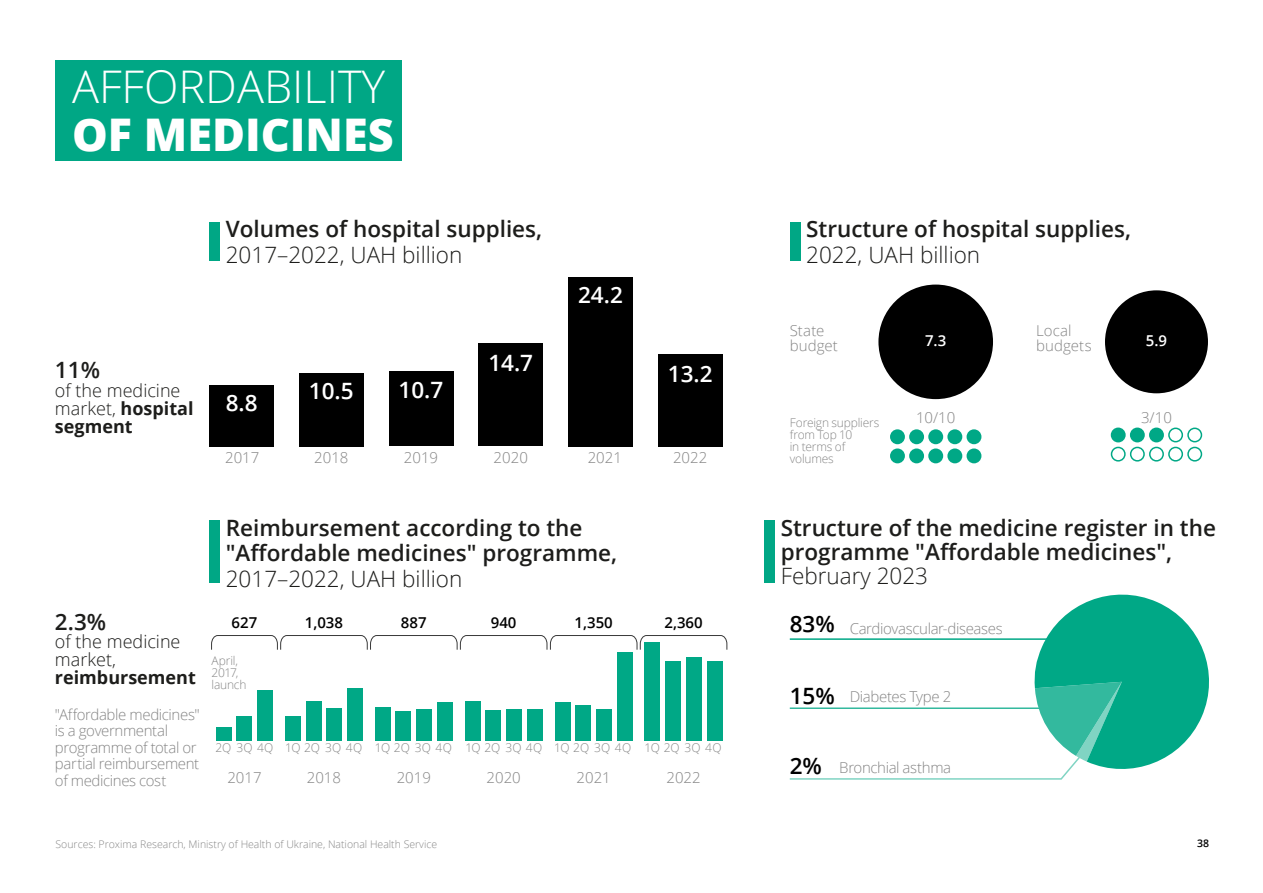
<style>
.page{position:relative;width:1263px;height:893px;background:#fff}
.page>*{position:absolute;margin:0;border:0;box-sizing:border-box;transform-origin:0 0}
.t1{font:300 45px "Open Sans";color:#fff}
.t2{font:800 45px "Open Sans";color:#fff}
.t3{font:600 22.5px/25.5px "Open Sans";color:#1d1d1b}
.t4{font:300 22.5px "Open Sans";color:#1d1d1b}
.t5{font:600 22.5px "Open Sans";color:#fff}
.t6{font:600 22.5px "Open Sans";color:#000}
.t7{font:300 18px/18px "Open Sans";color:#1d1d1b}
.t8{font:700 18px "Open Sans";color:#1d1d1b}
.t9{font:300 15px/16.5px "Open Sans";letter-spacing:-.025em;color:#868686}
.t10{font:300 15px/15px "Open Sans";color:#858585}
.t11{font:600 15px "Open Sans";color:#000}
.t12{font:600 15px "Open Sans";color:#fff}
.t13{font:300 12px/12px "Open Sans";letter-spacing:-.015em;color:#878787}
.t14{font:300 12px "Open Sans";letter-spacing:.01em;color:#858585}
.t15{font:300 10.5px "Open Sans";color:#878787}
.t16{font:600 10.5px "Open Sans";color:#000}
.s1{font-weight:700}
.s2{color:#878787}
</style>
<div class="page">
<div style="left:216px;top:727px;width:15px;height:14px;background:#00a886"></div>
<div style="left:237px;top:716px;width:15px;height:25px;background:#00a886"></div>
<div style="left:257px;top:690px;width:16px;height:51px;background:#00a886"></div>
<div style="left:285px;top:716px;width:16px;height:25px;background:#00a886"></div>
<div style="left:306px;top:701px;width:15px;height:40px;background:#00a886"></div>
<div style="left:327px;top:708px;width:15px;height:33px;background:#00a886"></div>
<div style="left:347px;top:689px;width:16px;height:52px;background:#00a886"></div>
<div style="left:375px;top:707px;width:15px;height:34px;background:#00a886"></div>
<div style="left:396px;top:711px;width:15px;height:30px;background:#00a886"></div>
<div style="left:416px;top:709px;width:16px;height:32px;background:#00a886"></div>
<div style="left:437px;top:702px;width:16px;height:39px;background:#00a886"></div>
<div style="left:465px;top:701px;width:15px;height:40px;background:#00a886"></div>
<div style="left:485px;top:710px;width:16px;height:31px;background:#00a886"></div>
<div style="left:506px;top:709px;width:16px;height:32px;background:#00a886"></div>
<div style="left:527px;top:709px;width:16px;height:32px;background:#00a886"></div>
<div style="left:555px;top:702px;width:15px;height:39px;background:#00a886"></div>
<div style="left:575px;top:706px;width:16px;height:35px;background:#00a886"></div>
<div style="left:596px;top:709px;width:16px;height:32px;background:#00a886"></div>
<div style="left:617px;top:652px;width:16px;height:89px;background:#00a886"></div>
<div style="left:645px;top:643px;width:15px;height:98px;background:#00a886"></div>
<div style="left:665px;top:662px;width:16px;height:79px;background:#00a886"></div>
<div style="left:686px;top:657px;width:16px;height:84px;background:#00a886"></div>
<div style="left:707px;top:661px;width:15px;height:80px;background:#00a886"></div>
<svg style="left:211px;top:635px;width:516px;height:15px"></svg>
<div style="left:890px;top:429px;width:15px;height:15px;background:#00a886;border-radius:50%"></div>
<div style="left:909px;top:429px;width:15px;height:15px;background:#00a886;border-radius:50%"></div>
<div style="left:928px;top:429px;width:15px;height:15px;background:#00a886;border-radius:50%"></div>
<div style="left:947px;top:429px;width:15px;height:15px;background:#00a886;border-radius:50%"></div>
<div style="left:966px;top:429px;width:15px;height:15px;background:#00a886;border-radius:50%"></div>
<div style="left:890px;top:448px;width:15px;height:15px;background:#00a886;border-radius:50%"></div>
<div style="left:909px;top:448px;width:15px;height:15px;background:#00a886;border-radius:50%"></div>
<div style="left:928px;top:448px;width:15px;height:15px;background:#00a886;border-radius:50%"></div>
<div style="left:947px;top:448px;width:15px;height:15px;background:#00a886;border-radius:50%"></div>
<div style="left:966px;top:448px;width:15px;height:15px;background:#00a886;border-radius:50%"></div>
<svg style="left:789px;top:594px;width:420px;height:186px"></svg>
<div style="left:209px;top:385px;width:65px;height:61px;background:#000"></div>
<div style="left:299px;top:373px;width:65px;height:73px;background:#000"></div>
<div style="left:389px;top:371px;width:64px;height:75px;background:#000"></div>
<div style="left:478px;top:343px;width:65px;height:103px;background:#000"></div>
<div style="left:568px;top:277px;width:65px;height:169px;background:#000"></div>
<div style="left:658px;top:354px;width:64px;height:92px;background:#000"></div>
<div style="left:878px;top:285px;width:115px;height:114px;background:#000;border-radius:57px"></div>
<svg style="left:1111px;top:428px;width:91px;height:34px"></svg>
<div style="left:1105px;top:290px;width:103px;height:103px;background:#000;border-radius:51px"></div>
<div style="left:56px;top:60px;width:346px;height:53px;background:#00a785"></div>
<div style="left:56px;top:108px;width:346px;height:53px;background:#00a785"></div>
<div style="left:209px;top:520px;width:11px;height:63px;background:#00a785"></div>
<div style="left:209px;top:222px;width:11px;height:39px;background:#00a785"></div>
<div style="left:790px;top:222px;width:10px;height:39px;background:#00a785"></div>
<div style="left:764px;top:520px;width:11px;height:63px;background:#00a785"></div>
<h1 class="t1" style="left:72px;top:55px;width:315px">AFFORDABILITY</h1>
<h1 class="t2" style="left:72px;top:100px;width:323px">OF MEDICINES</h1>
<p class="t3" style="left:55px;top:356px;width:47px">11%</p>
<p class="t7" style="left:55px;top:381px;width:140px">of the medicine market, <span class="s1">hospital segment</span></p>
<p class="t3" style="left:226px;top:216px;width:318px">Volumes of hospital supplies,</p>
<p class="t4" style="left:226px;top:239px;width:238px">2017–2022, UAH billion</p>
<p class="t5" style="left:226px;top:388px;width:33px">8.8</p>
<p class="t5" style="left:309px;top:376px;width:46px">10.5</p>
<p class="t5" style="left:399px;top:375px;width:46px">10.7</p>
<p class="t5" style="left:488px;top:347px;width:46px">14.7</p>
<p class="t5" style="left:578px;top:280px;width:46px">24.2</p>
<p class="t5" style="left:668px;top:358px;width:46px">13.2</p>
<p class="t10" style="left:225px;top:450px;width:36px">2017</p>
<p class="t10" style="left:314px;top:450px;width:36px">2018</p>
<p class="t10" style="left:404px;top:450px;width:36px">2019</p>
<p class="t10" style="left:494px;top:450px;width:36px">2020</p>
<p class="t10" style="left:588px;top:450px;width:36px">2021</p>
<p class="t10" style="left:673px;top:450px;width:36px">2022</p>
<p class="t3" style="left:55px;top:609px;width:53px">2.3%</p>
<p class="t7" style="left:55px;top:632px;width:127px">of the medicine market,</p>
<p class="t8" style="left:55px;top:665px;width:142px">reimbursement</p>
<p class="t9" style="left:55px;top:706px;width:146px">"Affordable medicines" is a governmental programme of total or partial reimbursement of medicines cost</p>
<p class="t3" style="left:226px;top:514px;width:393px">Reimbursement according to the "Affordable medicines" programme,</p>
<p class="t4" style="left:226px;top:563px;width:238px">2017–2022, UAH billion</p>
<p class="t11" style="left:232px;top:612px;width:27px">627</p>
<p class="t11" style="left:305px;top:612px;width:40px">1,038</p>
<p class="t13" style="left:212px;top:654px;width:37px">April,<br>2017, launch</p>
<p class="t11" style="left:401px;top:612px;width:27px">887</p>
<p class="t11" style="left:491px;top:612px;width:27px">940</p>
<p class="t11" style="left:575px;top:612px;width:40px">1,350</p>
<p class="t11" style="left:664px;top:612px;width:40px">2,360</p>
<p class="t14" style="left:215px;top:740px;width:508px">2<span class="s2">Q</span> 3<span class="s2">Q</span> 4<span class="s2">Q</span> 1<span class="s2">Q</span> 2<span class="s2">Q</span> 3<span class="s2">Q</span> 4<span class="s2">Q</span> 1<span class="s2">Q</span> 2<span class="s2">Q</span> 3<span class="s2">Q</span> 4<span class="s2">Q</span> 1<span class="s2">Q</span> 2<span class="s2">Q</span> 3<span class="s2">Q</span> 4<span class="s2">Q</span> 1<span class="s2">Q</span> 2<span class="s2">Q</span> 3<span class="s2">Q</span> 4<span class="s2">Q</span> 1<span class="s2">Q</span> 2<span class="s2">Q</span> 3<span class="s2">Q</span> 4<span class="s2">Q</span></p>
<p class="t10" style="left:227px;top:770px;width:36px">2017</p>
<p class="t10" style="left:307px;top:770px;width:36px">2018</p>
<p class="t10" style="left:397px;top:770px;width:36px">2019</p>
<p class="t10" style="left:486px;top:770px;width:36px">2020</p>
<p class="t10" style="left:577px;top:770px;width:36px">2021</p>
<p class="t10" style="left:666px;top:770px;width:36px">2022</p>
<p class="t15" style="left:56px;top:837px;width:383px">Sources: Proxima Research, Ministry of Health of Ukraine, National Health Service</p>
<p class="t3" style="left:806px;top:216px;width:326px">Structure of hospital supplies,</p>
<p class="t4" style="left:806px;top:239px;width:175px">2022, UAH billion</p>
<p class="t10" style="left:790px;top:323px;width:50px">State budget</p>
<p class="t13" style="left:790px;top:416px;width:91px">Foreign suppliers from Top 10<br>in terms of volumes</p>
<p class="t12" style="left:925px;top:330px;width:23px">7.3</p>
<p class="t10" style="left:1036px;top:323px;width:57px">Local budgets</p>
<p class="t10" style="left:916px;top:409px;width:41px">10/10</p>
<p class="t12" style="left:1146px;top:330px;width:23px">5.9</p>
<p class="t10" style="left:1141px;top:409px;width:32px">3/10</p>
<p class="t3" style="left:781px;top:515px;width:437px;line-height:24px">Structure of the medicine register in the programme "Affordable medicines",</p>
<p class="t4" style="left:781px;top:560px;width:149px">February 2023</p>
<p class="t9" style="left:850px;top:620px;width:155px">Cardiovascular-diseases</p>
<p class="t6" style="left:790px;top:609px;width:47px">83%</p>
<p class="t6" style="left:790px;top:680px;width:47px">15%</p>
<p class="t9" style="left:850px;top:688px;width:103px">Diabetes Type 2</p>
<p class="t6" style="left:790px;top:751px;width:34px">2%</p>
<p class="t9" style="left:839px;top:759px;width:114px">Bronchial asthma</p>
<p class="t16" style="left:1197px;top:836px;width:13px">38</p>
</div>
